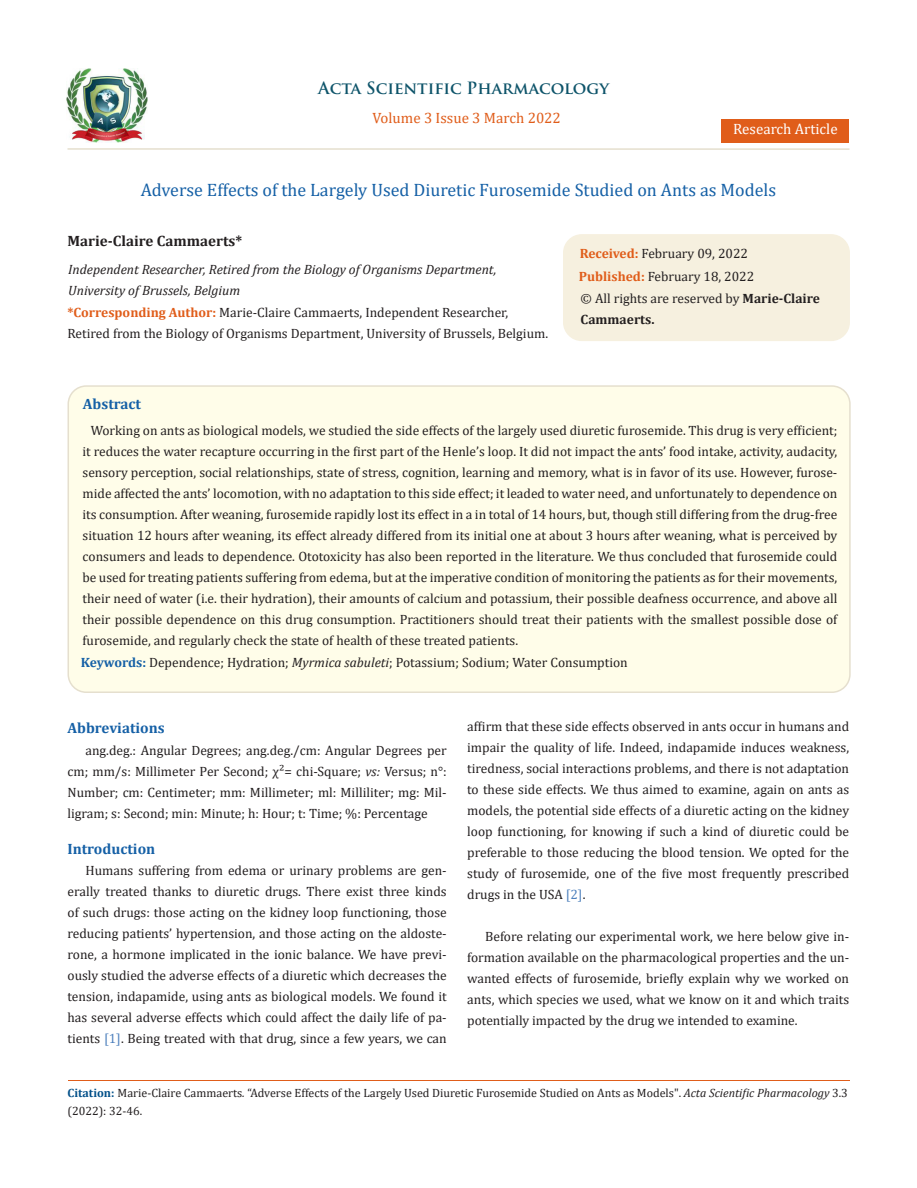
<style>
.page{position:relative;width:917px;height:1188px;background:#fff}
.page>*{position:absolute;margin:0;border:0;box-sizing:border-box;transform-origin:0 0}
.t1{font:18px "Cambria";color:#1560a6}
.t2{font:700 16.5px "Trajan Pro";color:#0e546a}
.t3{font:700 15px "Cambria";color:#1560a6}
.t4{font:15px "Cambria";color:#e05d1a}
.t5{font:700 15px "Cambria";color:#231f20}
.t6{font:15px "Cambria";color:#fff}
.t7{font:13.5px/21px "Cambria";color:#231f20;text-align:justify}
.t8{font:italic 13.5px/21px "Cambria";color:#231f20}
.t9{font:12px/18px "Cambria";color:#231f20}
.s1{font-weight:700;color:#e05d1a}
.s2{font-weight:700}
.s3{font-weight:700;color:#1560a6}
.s4{font-style:italic}
.s5{color:#4f81bd}
.s6{font-weight:700;color:#035089}
</style>
<div class="page">
<img style="left:67px;top:68px;width:80px;height:74px">
<div style="left:721px;top:119px;width:128px;height:23px;background:#e05d1a"></div>
<div style="left:563px;top:235px;width:286px;height:105px;background:#f6f0df;border-radius:18px"></div>
<div style="left:563px;top:234px;width:286px;height:107px;border:2px solid #f6f0df;border-radius:18px"></div>
<div style="left:68px;top:386px;width:781px;height:306px;background:#fffde9;border-radius:18px"></div>
<div style="left:67px;top:385px;width:783px;height:308px;border:2px solid #e5dfce;border-radius:18px"></div>
<hr style="left:68px;top:1081px;width:781px;height:1px;background:#e05d1a">
<hr style="left:67px;top:148px;width:782px;height:2px;background:#e5dfce">
<p class="t2" style="left:318px;top:77px;width:292px">Acta Scientific Pharmacology</p>
<p class="t4" style="left:372px;top:109px;width:190px">Volume 3 Issue 3 March 2022</p>
<p class="t6" style="left:733px;top:120px;width:106px">Research Article</p>
<p class="t1" style="left:141px;top:180px;width:637px">Adverse Effects of the Largely Used Diuretic Furosemide Studied on Ants as Models</p>
<p class="t5" style="left:67px;top:231px;width:176px">Marie-Claire Cammaerts*</p>
<p class="t8" style="left:68px;top:258px;width:430px">Independent Researcher, Retired from the Biology of Organisms Department,<br>University of Brussels, Belgium</p>
<p class="t7" style="left:67px;top:301px;width:482px"><span class="s1">*Corresponding Author:</span> Marie-Claire Cammaerts, Independent Researcher,<br>Retired from the Biology of Organisms Department, University of Brussels, Belgium.</p>
<p class="t7" style="left:579px;top:243px;width:170px"><span class="s1">Received:</span> February 09, 2022</p>
<p class="t7" style="left:578px;top:266px;width:177px"><span class="s1">Published:</span> February 18, 2022</p>
<p class="t7" style="left:580px;top:288px;width:241px">© All rights are reserved by <span class="s2">Marie-Claire<br>Cammaerts.</span></p>
<p class="t3" style="left:83px;top:394px;width:60px">Abstract</p>
<p class="t7" style="left:82px;top:420px;width:756px;text-indent:8px">Working on ants as biological models, we studied the side effects of the largely used diuretic furosemide. This drug is very efficient; it reduces the water recapture occurring in the first part of the Henle’s loop. It did not impact the ants’ food intake, activity, audacity, sensory perception, social relationships, state of stress, cognition, learning and memory, what is in favor of its use. However, furose&shy;mide affected the ants’ locomotion, with no adaptation to this side effect; it leaded to water need, and unfortunately to dependence on its consumption. After weaning, furosemide rapidly lost its effect in a in total of 14 hours, but, though still differing from the drug-free situation 12 hours after weaning, its effect already differed from its initial one at about 3 hours after weaning, what is perceived by consumers and leads to dependence. Ototoxicity has also been reported in the literature. We thus concluded that furosemide could be used for treating patients suffering from edema, but at the imperative condition of monitoring the patients as for their movements, their need of water (i.e. their hydration), their amounts of calcium and potassium, their possible deafness occurrence, and above all their possible dependence on this drug consumption. Practitioners should treat their patients with the smallest possible dose of furosemide, and regularly check the state of health of these treated patients.</p>
<p class="t7" style="left:81px;top:652px;width:548px"><span class="s3">Keywords:</span> Dependence; Hydration; <span class="s4">Myrmica sabuleti</span>; Potassium; Sodium; Water Consumption</p>
<p class="t3" style="left:67px;top:717px;width:99px">Abbreviations</p>
<p class="t7" style="left:67px;top:740px;width:381px;text-indent:18px">ang.deg.: Angular Degrees; ang.deg./cm: Angular Degrees per cm; mm/s: Millimeter Per Second; χ²= chi-Square; <span class="s4">vs:</span> Versus; n°:<br>Number; cm: Centimeter; mm: Millimeter; ml: Milliliter; mg: Mil&shy;ligram; s: Second; min: Minute; h: Hour; t: Time; %: Percentage</p>
<p class="t3" style="left:67px;top:839px;width:89px">Introduction</p>
<p class="t7" style="left:67px;top:860px;width:381px;text-indent:18px">Humans suffering from edema or urinary problems are gen&shy;erally treated thanks to diuretic drugs. There exist three kinds of such drugs: those acting on the kidney loop functioning, those reducing patients’ hypertension, and those acting on the aldoste&shy;rone, a hormone implicated in the ionic balance. We have previ&shy;ously studied the adverse effects of a diuretic which decreases the tension, indapamide, using ants as biological models. We found it has several adverse effects which could affect the daily life of pa&shy;tients <span class="s5">[1]</span>. Being treated with that drug, since a few years, we can</p>
<p class="t7" style="left:467px;top:716px;width:383px">affirm that these side effects observed in ants occur in humans and impair the quality of life. Indeed, indapamide induces weakness, tiredness, social interactions problems, and there is not adaptation to these side effects. We thus aimed to examine, again on ants as models, the potential side effects of a diuretic acting on the kidney loop functioning, for knowing if such a kind of diuretic could be preferable to those reducing the blood tension. We opted for the study of furosemide, one of the five most frequently prescribed drugs in the USA <span class="s5">[2]</span>.</p>
<p class="t7" style="left:467px;top:926px;width:383px;text-indent:18px">Before relating our experimental work, we here below give in&shy;formation available on the pharmacological properties and the un&shy;wanted effects of furosemide, briefly explain why we worked on ants, which species we used, what we know on it and which traits potentially impacted by the drug we intended to examine.</p>
<p class="t9" style="left:68px;top:1084px;width:781px"><span class="s6">Citation:</span> Marie-Claire Cammaerts<span class="s4">.</span> “Adverse Effects of the Largely Used Diuretic Furosemide Studied on Ants as Models". <span class="s4">Acta Scientific Pharmacology</span> 3.3 (2022): 32-46.</p>
</div>
